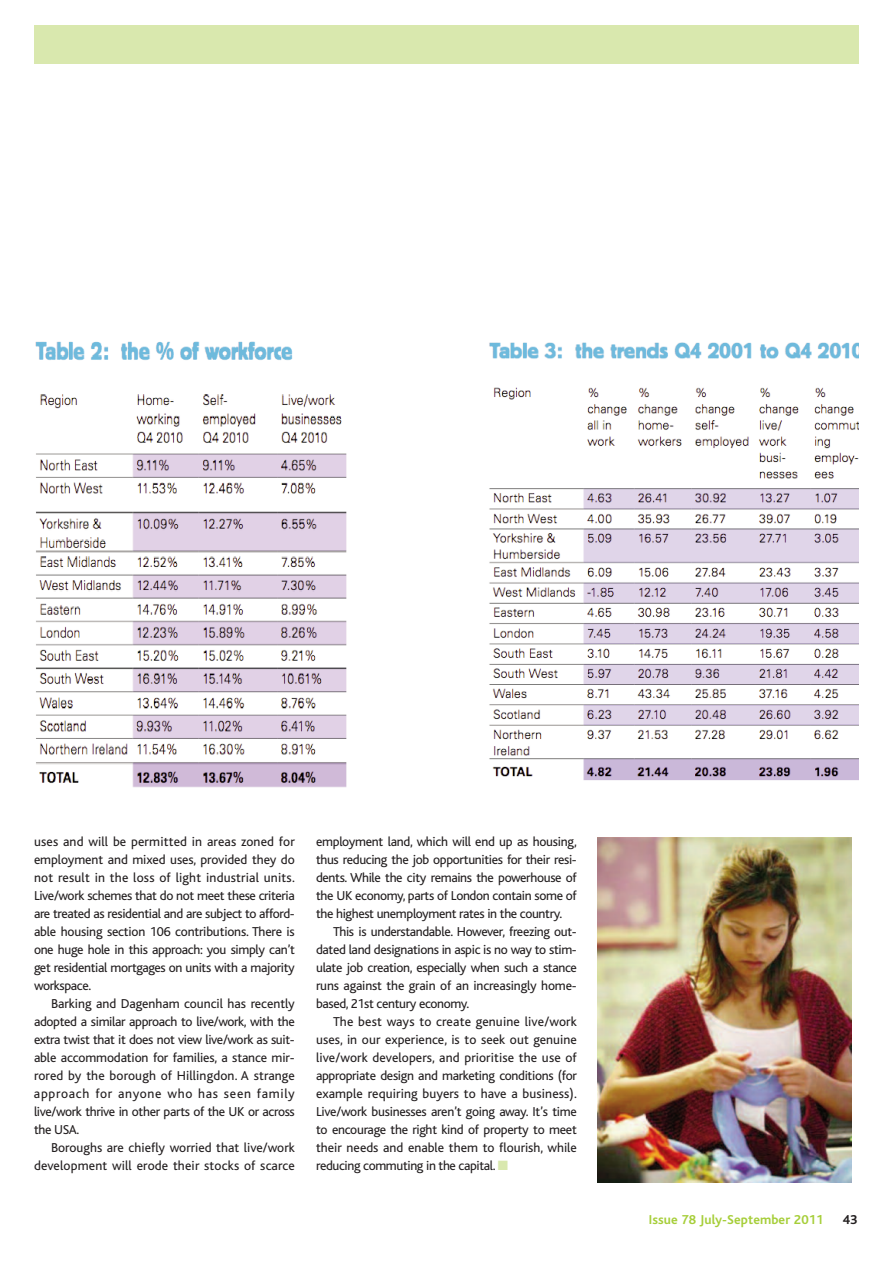
<style>
.page{position:relative;width:893px;height:1263px;background:#fff}
.page>*{position:absolute;margin:0;border:0;box-sizing:border-box;transform-origin:0 0}
.t1{font:13.5px/18px "Bliss";letter-spacing:-.025em;color:#231f20;text-align:justify}
.t2{font:13.5px/18px "Bliss";color:#231f20;text-align:right}
.t3{font:700 13.5px "Bliss";letter-spacing:.005em;color:#a6ce39}
.t4{font:700 13.5px "Bliss";color:#231f20}
.s1{color:#d9e8ae}
</style>
<div class="page">
<div style="left:34px;top:26px;width:825px;height:38px;background:#d9e8ae"></div>
<img style="left:35px;top:341px;width:312px;height:447px">
<img style="left:489px;top:342px;width:370px;height:439px">
<img style="left:597px;top:838px;width:255px;height:344px">
<p class="t1" style="left:34px;top:834px;width:262px">uses and will be permitted in areas zoned for employment and mixed uses, provided they do not result in the loss of light industrial units.<br>Live/work schemes that do not meet these criteria are treated as residential and are subject to afford&shy;able housing section 106 contributions. There is one huge hole in this approach: you simply can’t get residential mortgages on units with a majority workspace.</p>
<p class="t1" style="left:34px;top:996px;width:262px;text-indent:17px">Barking and Dagenham council has recently adopted a similar approach to live/work, with the extra twist that it does not view live/work as suit&shy;able accommodation for families, a stance mir&shy;rored by the borough of Hillingdon. A strange approach for anyone who has seen family live/work thrive in other parts of the UK or across the USA.</p>
<p class="t2" style="left:34px;top:1140px;width:262px">Boroughs are chiefly worried that live/work development will erode their stocks of scarce</p>
<p class="t1" style="left:316px;top:834px;width:262px">employment land, which will end up as housing, thus reducing the job opportunities for their resi&shy;dents. While the city remains the powerhouse of the UK economy, parts of London contain some of the highest unemployment rates in the country.</p>
<p class="t1" style="left:316px;top:924px;width:262px;text-indent:17px">This is understandable. However, freezing out&shy;dated land designations in aspic is no way to stim&shy;ulate job creation, especially when such a stance runs against the grain of an increasingly home&shy;based, 21st century economy.</p>
<p class="t1" style="left:316px;top:1014px;width:262px;text-indent:17px">The best ways to create genuine live/work uses, in our experience, is to seek out genuine live/work developers, and prioritise the use of appropriate design and marketing conditions (for example requiring buyers to have a business).<br>Live/work businesses aren’t going away. It’s time to encourage the right kind of property to meet their needs and enable them to flourish, while reducing commuting in the capital. <span class="s1">■</span></p>
<p class="t3" style="left:649px;top:1215px;width:176px">Issue 78 July-September 2011</p>
<p class="t4" style="left:843px;top:1215px;width:16px">43</p>
</div>
